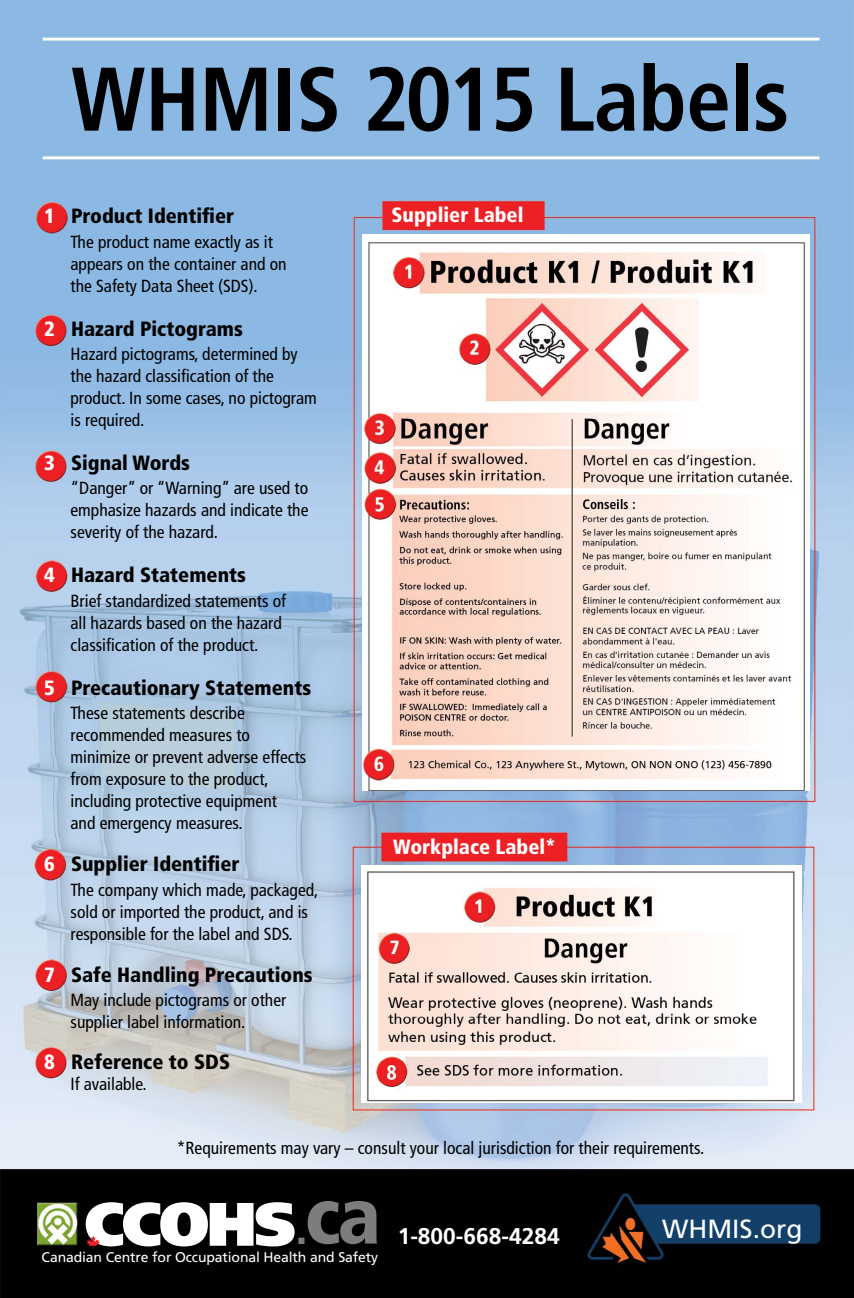
<style>
.page{position:relative;width:854px;height:1298px;background:#fff}
.page>*{position:absolute;margin:0;border:0;box-sizing:border-box;transform-origin:0 0}
.t1{font:700 condensed 90.12px "Frutiger";letter-spacing:-.01em;color:#000}
.t2{font:900 61.25px "Frutiger";letter-spacing:-.04em;color:#fff}
.t3{font:26.25px "Frutiger";color:#fff}
.t4{font:700 22.75px "Frutiger";color:#fff}
.t5{font:900 condensed 20.65px "Frutiger";color:#000}
.t6{font:900 condensed 20.65px "Frutiger";color:#fff}
.t7{font:condensed 17.5px/22.1px "Frutiger";color:#000}
.t8{font:14px "Frutiger";letter-spacing:-.01em;color:#fff}
.s1{color:#fff}
.s2{font-stretch:condensed;font-size:42px;color:#7f7c7c}
.s3{font-stretch:condensed;font-size:80.5px;color:#7f7c7c}
</style>
<div class="page">
<img style="left:0;top:0;width:853px;height:1298px">
<svg style="left:86px;top:1235px;width:14px;height:14px"></svg>
<img style="left:362px;top:234px;width:446px;height:557px">
<img style="left:361px;top:865px;width:440px;height:238px">
<h1 class="t1" style="left:71px;top:46px;width:719px">WHMIS 2015 Labels</h1>
<p class="t5" style="left:44px;top:204px;width:191px"><span class="s1">1</span> Product Identifier</p>
<p class="t7" style="left:70px;top:231px;width:217px">The product name exactly as it appears on the container and on the Safety Data Sheet (SDS).</p>
<p class="t5" style="left:44px;top:316px;width:200px"><span class="s1">2</span> Hazard Pictograms</p>
<p class="t7" style="left:70px;top:343px;width:248px">Hazard pictograms, determined by the hazard classification of the product. In some cases, no pictogram is required.</p>
<p class="t5" style="left:44px;top:450px;width:147px"><span class="s1">3</span> Signal Words</p>
<p class="t7" style="left:70px;top:477px;width:239px;text-align:justify">“Danger” or “Warning” are used to emphasize hazards and indicate the severity of the hazard.</p>
<p class="t5" style="left:44px;top:563px;width:203px"><span class="s1">4</span> Hazard Statements</p>
<p class="t7" style="left:70px;top:589px;width:217px">Brief standardized statements of all hazards based on the hazard classification of the product.</p>
<p class="t5" style="left:44px;top:675px;width:268px"><span class="s1">5</span> Precautionary Statements</p>
<p class="t7" style="left:70px;top:702px;width:237px">These statements describe recommended measures to minimize or prevent adverse effects from exposure to the product, including protective equipment<br>and emergency measures.</p>
<p class="t5" style="left:44px;top:852px;width:197px"><span class="s1">6</span> Supplier Identifier</p>
<p class="t7" style="left:70px;top:878px;width:249px">The company which made, packaged, sold or imported the product, and is responsible for the label and SDS.</p>
<p class="t5" style="left:44px;top:962px;width:270px"><span class="s1">7</span> Safe Handling Precautions</p>
<p class="t7" style="left:70px;top:989px;width:217px">May include pictograms or other supplier label information.</p>
<p class="t5" style="left:44px;top:1049px;width:187px"><span class="s1">8</span> Reference to SDS</p>
<p class="t7" style="left:70px;top:1073px;width:78px">If available.</p>
<p class="t6" style="left:391px;top:202px;width:133px">Supplier Label</p>
<p class="t6" style="left:393px;top:835px;width:164px">Workplace Label*</p>
<p class="t7" style="left:176px;top:1137px;width:528px">*Requirements may vary – consult your local jurisdiction for their requirements.</p>
<h2 class="t2" style="left:84px;top:1187px;width:297px">CCOHS<span class="s2">.</span><span class="s3">ca</span></h2>
<p class="t8" style="left:42px;top:1249px;width:338px">Canadian Centre for Occupational Health and Safety</p>
<h3 class="t4" style="left:397px;top:1222px;width:163px">1-800-668-4284</h3>
<h3 class="t3" style="left:662px;top:1213px;width:141px">WHMIS.org</h3>
</div>
